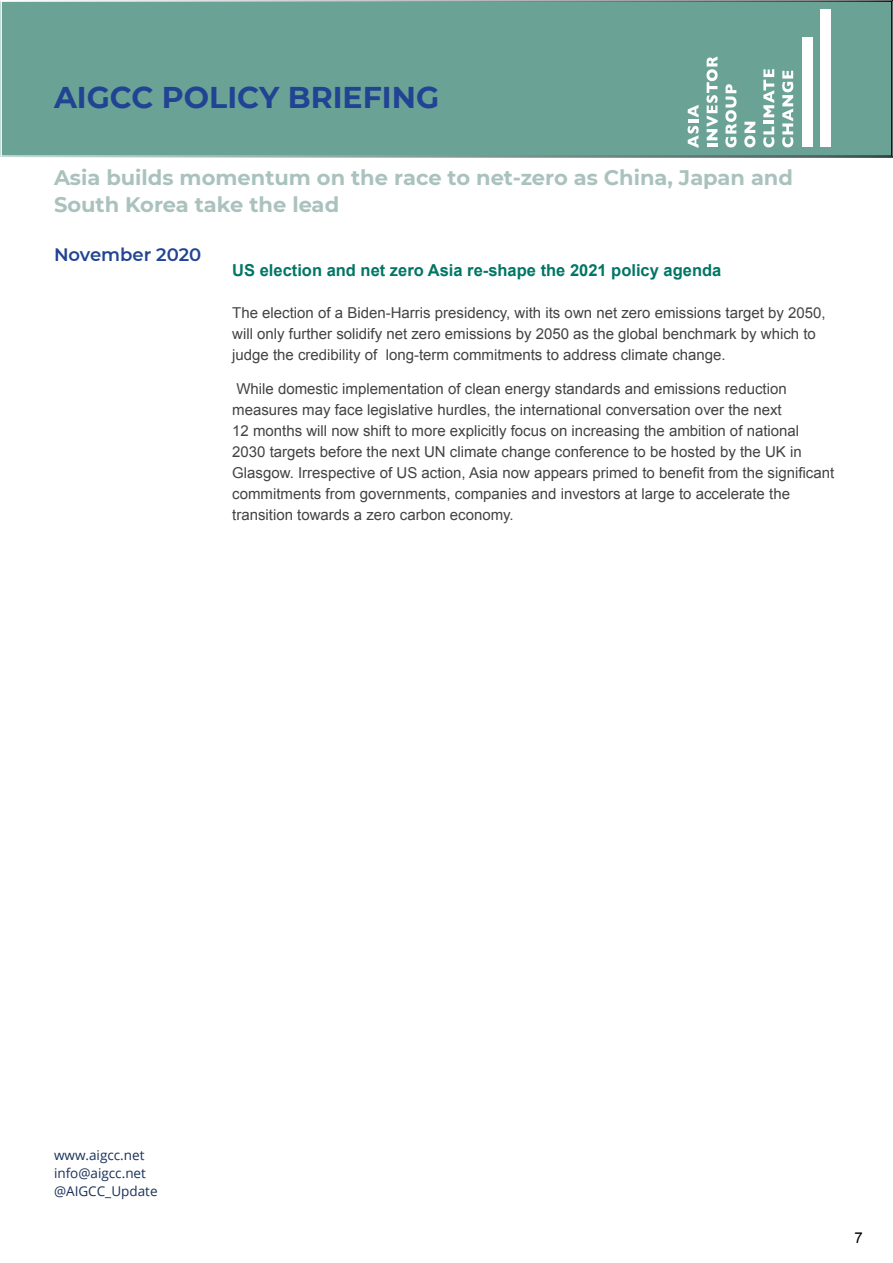
<style>
.page{position:relative;width:893px;height:1263px;background:#fff}
.page>*{position:absolute;margin:0;border:0;box-sizing:border-box;transform-origin:0 0}
.t1{font:700 30px "Montserrat";color:#214393}
.t2{font:700 21px/27px "Montserrat";color:#aac2bd}
.t3{font:600 18px "Montserrat";color:#234493}
.t4{font:700 16.5px "Arial";color:#007664}
.t5{font:15px/21px "Arial";color:#434343}
.t6{font:15px "Arial";color:#000}
.t7{font:13.5px/18px "Open Sans";color:#19315a}
</style>
<div class="page">
<svg style="left:0;top:0;width:893px;height:157px;background:#70a69a"></svg>
<h1 class="t1" style="left:54px;top:75px;width:387px">AIGCC POLICY BRIEFING</h1>
<h2 class="t2" style="left:54px;top:163px;width:741px">Asia builds momentum on the race to net-zero as China, Japan and<br>South Korea take the lead</h2>
<p class="t3" style="left:54px;top:241px;width:149px">November 2020</p>
<p class="t4" style="left:232px;top:260px;width:491px">US election and net zero Asia re-shape the 2021 policy agenda</p>
<p class="t5" style="left:232px;top:303px;width:595px">The election of a Biden-Harris presidency, with its own net zero emissions target by 2050, will only further solidify net zero emissions by 2050 as the global benchmark by which to judge the credibility of long-term commitments to address climate change.</p>
<p class="t5" style="left:232px;top:378px;width:603px">While domestic implementation of clean energy standards and emissions reduction measures may face legislative hurdles, the international conversation over the next<br>12 months will now shift to more explicitly focus on increasing the ambition of national 2030 targets before the next UN climate change conference to be hosted by the UK in Glasgow. Irrespective of US action, Asia now appears primed to benefit from the significant commitments from governments, companies and investors at large to accelerate the transition towards a zero carbon economy.</p>
<p class="t7" style="left:54px;top:1145px;width:105px">www.aigcc.net info@aigcc.net @AIGCC_Update</p>
<p class="t6" style="left:854px;top:1228px;width:10px">7</p>
</div>
